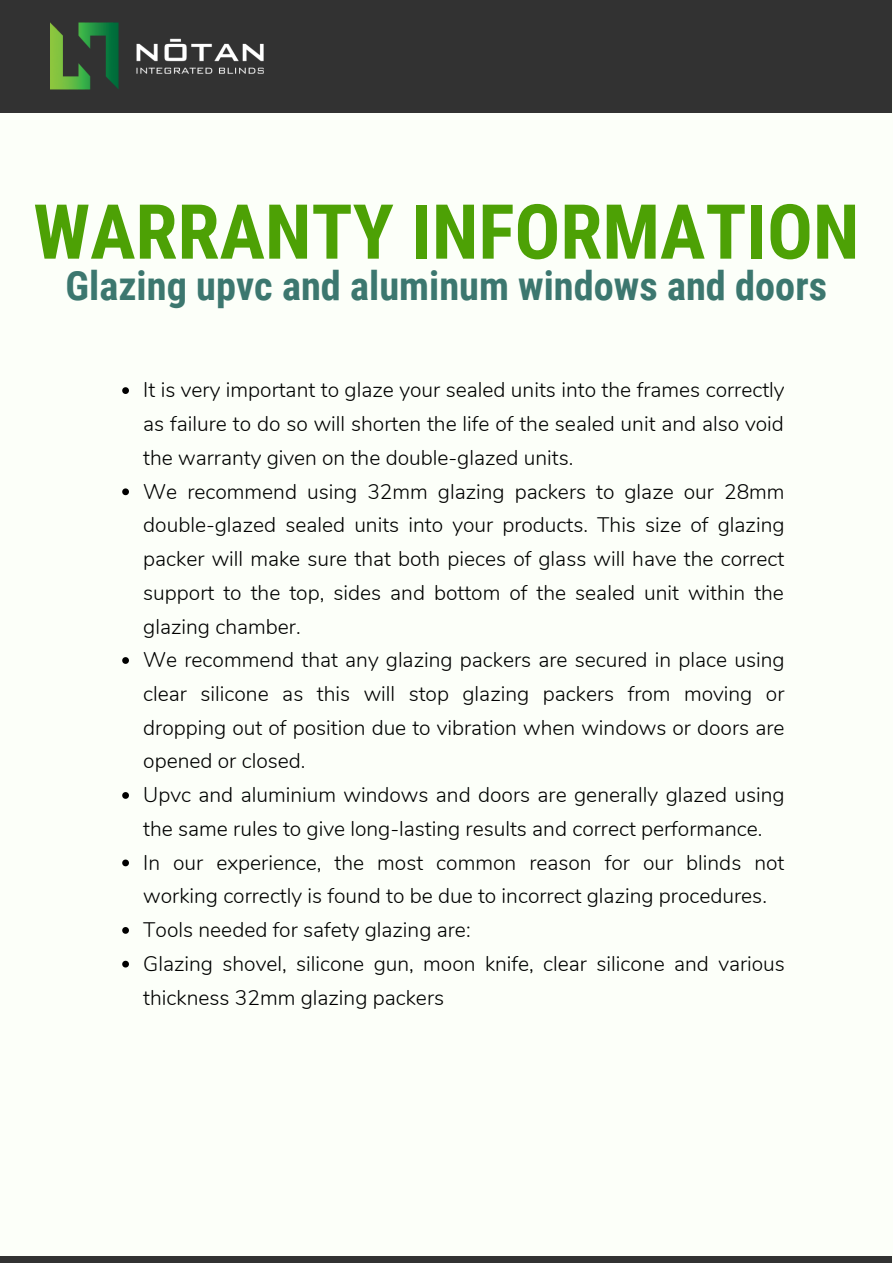
<style>
.page{position:relative;width:893px;height:1264px;background:#fff}
.page>*{position:absolute;margin:0;border:0;box-sizing:border-box;transform-origin:0 0}
.t1{font:700 75.9px "Roboto Condensed";color:#4da105}
.t2{font:700 40.35px "Roboto Condensed";color:#3c776f}
.t3{font:300 21px/33.8px "Nunito";color:#000}
</style>
<div class="page">
<div style="left:0;top:0;width:892px;height:1262px;background:#fcfff9"></div>
<div style="left:0;top:0;width:891px;height:112px;background:#323232"></div>
<img style="left:50px;top:22px;width:213px;height:68px">
<svg style="left:122px;top:387px;width:7px;height:7px"></svg>
<svg style="left:122px;top:488px;width:7px;height:7px"></svg>
<svg style="left:122px;top:657px;width:7px;height:7px"></svg>
<svg style="left:122px;top:792px;width:7px;height:6px"></svg>
<svg style="left:122px;top:859px;width:7px;height:7px"></svg>
<svg style="left:122px;top:927px;width:7px;height:6px"></svg>
<svg style="left:122px;top:960px;width:7px;height:7px"></svg>
<div style="left:0;top:1255px;width:891px;height:7px;background:#323232"></div>
<h1 class="t1" style="left:33px;top:188px;width:827px">WARRANTY INFORMATION</h1>
<h2 class="t2" style="left:66px;top:263px;width:762px">Glazing upvc and aluminum windows and doors</h2>
<p class="t3" style="left:143px;top:373px;width:643px">It is very important to glaze your sealed units into the frames correctly as failure to do so will shorten the life of the sealed unit and also void the warranty given on the double-glazed units.<br>We recommend using 32mm glazing packers to glaze our 28mm double-glazed sealed units into your products. This size of glazing packer will make sure that both pieces of glass will have the correct support to the top, sides and bottom of the sealed unit within the glazing chamber.<br>We recommend that any glazing packers are secured in place using clear silicone as this will stop glazing packers from moving or dropping out of position due to vibration when windows or doors are opened or closed.<br>Upvc and aluminium windows and doors are generally glazed using the same rules to give long-lasting results and correct performance.<br>In our experience, the most common reason for our blinds not working correctly is found to be due to incorrect glazing procedures.<br>Tools needed for safety glazing are:<br>Glazing shovel, silicone gun, moon knife, clear silicone and various thickness 32mm glazing packers</p>
</div>
